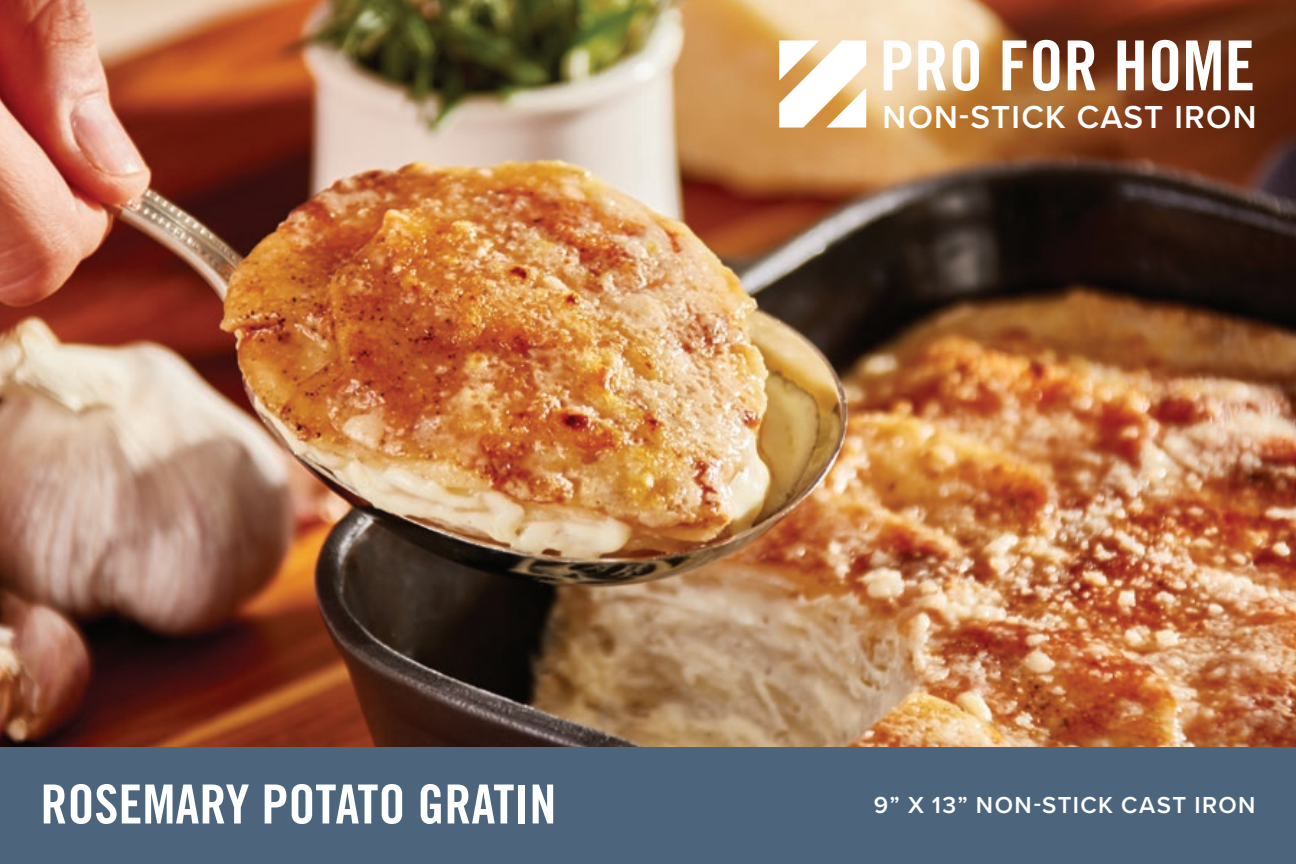
<style>
.page{position:relative;width:1296px;height:864px;background:#fff}
.page>*{position:absolute;margin:0;border:0;box-sizing:border-box;transform-origin:0 0}
.t1{font:69px "Trade Gothic LT Std Bd Cn 20";color:#fff}
.t2{font:54px "Trade Gothic LT Std Bd Cn 20";color:#fff}
.t3{font:600 33px "Proxima Nova";letter-spacing:.04em;color:#fff}
.t4{font:600 24px "Proxima Nova";letter-spacing:.06em;color:#fff}
</style>
<div class="page">
<img style="left:0;top:0;width:1296px;height:747px">
<div style="left:0;top:747px;width:1296px;height:117px;background:#4c657c"></div>
<svg style="left:779px;top:40px;width:87px;height:88px"></svg>
<p class="t2" style="left:40px;top:771px;width:517px">ROSEMARY POTATO GRATIN</p>
<p class="t1" style="left:880px;top:24px;width:377px">PRO FOR HOME</p>
<p class="t3" style="left:883px;top:92px;width:376px">NON-STICK CAST IRON</p>
<p class="t4" style="left:874px;top:788px;width:383px">9” X 13” NON-STICK CAST IRON</p>
</div>
